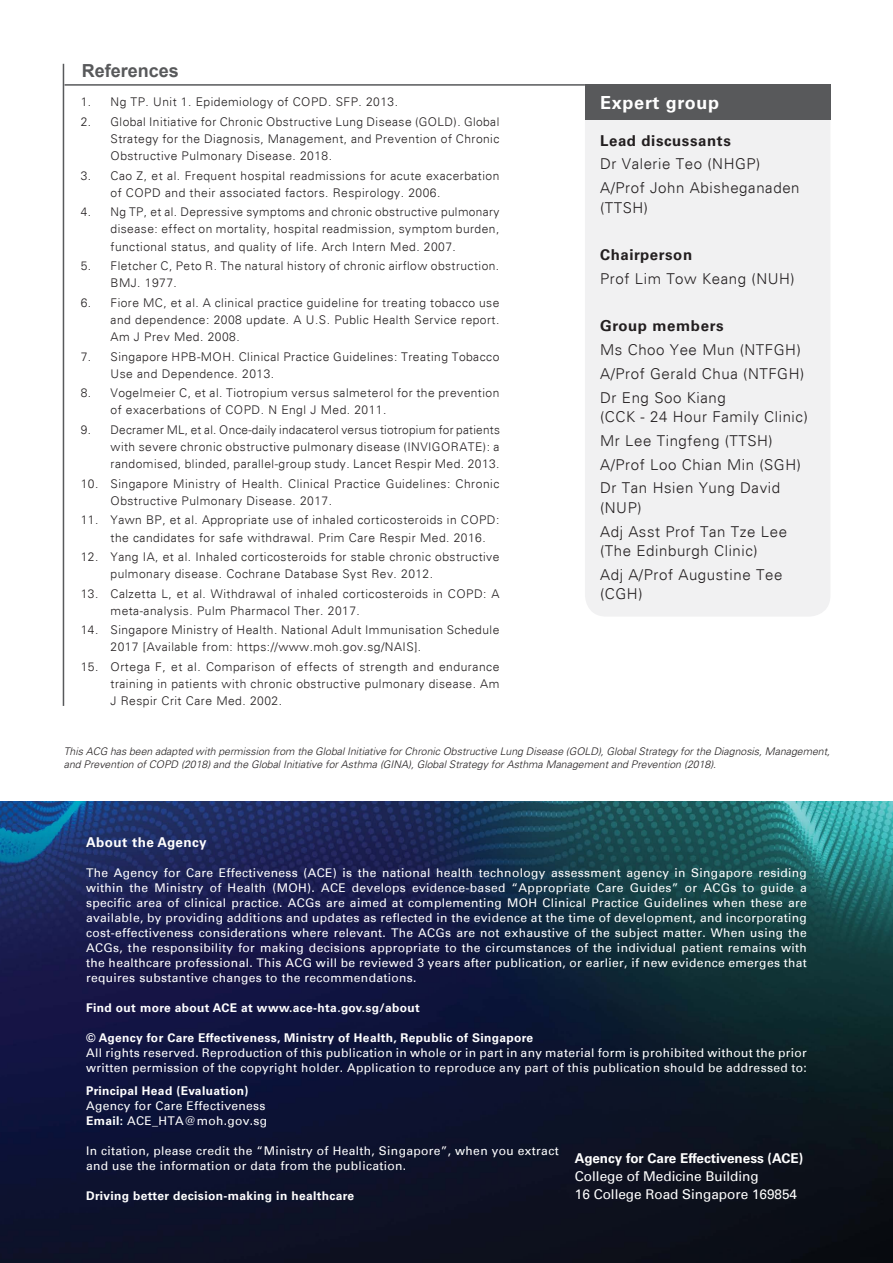
<style>
.page{position:relative;width:893px;height:1263px;background:#fff}
.page>*{position:absolute;margin:0;border:0;box-sizing:border-box;transform-origin:0 0}
.t1{font:700 18px "Univers";letter-spacing:.04em;color:#fff}
.t2{font:700 18px "Arial";color:#58595b}
.t3{font:300 15px/23.7px "Univers";letter-spacing:.04em;color:#231f20}
.t4{font:700 15px "Univers";letter-spacing:.04em;color:#231f20}
.t5{font:13.5px/18px "Univers";color:#fff}
.t6{font:700 13.5px "Univers";color:#fff}
.t7{font:700 13.5px "Univers";letter-spacing:.03em;color:#fff}
.t8{font:300 12px/17.2px "Univers";letter-spacing:.04em;color:#231f20}
.t9{font:12px/15px "Univers";letter-spacing:.03em;color:#fff}
.t10{font:700 12px "Univers";letter-spacing:.03em;color:#fff}
.t11{font:italic 300 10.5px/12.6px "Univers";color:#231f20}
.s1{font-weight:700}
</style>
<div class="page">
<img style="left:0;top:802px;width:893px;height:461px">
<hr style="left:63px;top:64px;width:1px;height:642px;background:#58595b">
<hr style="left:65px;top:84px;width:765px;height:2px;background:#58595b">
<div style="left:585px;top:120px;width:245px;height:496px;background:#f1f1f2"></div>
<div style="left:585px;top:84px;width:245px;height:36px;background:#58595b"></div>
<h1 class="t2" style="left:82px;top:58px;width:99px">References</h1>
<p class="t8" style="left:81px;top:93px;width:319px">1. Ng TP. Unit 1. Epidemiology of COPD. SFP. 2013.</p>
<p class="t8" style="left:111px;top:113px;width:390px;text-align:justify;text-indent:-30px">2. Global Initiative for Chronic Obstructive Lung Disease (GOLD). Global Strategy for the Diagnosis, Management, and Prevention of Chronic Obstructive Pulmonary Disease. 2018.</p>
<p class="t8" style="left:111px;top:167px;width:390px;text-indent:-30px">3. Cao Z, et al. Frequent hospital readmissions for acute exacerbation of COPD and their associated factors. Respirology. 2006.</p>
<p class="t8" style="left:111px;top:203px;width:390px;text-align:justify;text-indent:-30px">4. Ng TP, et al. Depressive symptoms and chronic obstructive pulmonary disease: effect on mortality, hospital readmission, symptom burden, functional status, and quality of life. Arch Intern Med. 2007.</p>
<p class="t8" style="left:111px;top:257px;width:390px;text-indent:-30px">5. Fletcher C, Peto R. The natural history of chronic airflow obstruction.<br>BMJ. 1977.</p>
<p class="t8" style="left:111px;top:294px;width:390px;text-align:justify;text-indent:-30px">6. Fiore MC, et al. A clinical practice guideline for treating tobacco use and dependence: 2008 update. A U.S. Public Health Service report.<br>Am J Prev Med. 2008.</p>
<p class="t8" style="left:111px;top:348px;width:390px;text-indent:-30px">7. Singapore HPB-MOH. Clinical Practice Guidelines: Treating Tobacco<br>Use and Dependence. 2013.</p>
<p class="t8" style="left:111px;top:384px;width:390px;text-indent:-30px">8. Vogelmeier C, et al. Tiotropium versus salmeterol for the prevention of exacerbations of COPD. N Engl J Med. 2011.</p>
<p class="t8" style="left:111px;top:421px;width:391px;text-align:justify;text-indent:-30px">9. Decramer ML, et al. Once-daily indacaterol versus tiotropium for patients with severe chronic obstructive pulmonary disease (INVIGORATE): a randomised, blinded, parallel-group study. Lancet Respir Med. 2013.</p>
<p class="t8" style="left:111px;top:475px;width:390px;text-indent:-30px">10. Singapore Ministry of Health. Clinical Practice Guidelines: Chronic<br>Obstructive Pulmonary Disease. 2017.</p>
<p class="t8" style="left:111px;top:511px;width:390px;text-indent:-30px">11. Yawn BP, et al. Appropriate use of inhaled corticosteroids in COPD: the candidates for safe withdrawal. Prim Care Respir Med. 2016.</p>
<p class="t8" style="left:111px;top:548px;width:390px;text-indent:-30px">12. Yang IA, et al. Inhaled corticosteroids for stable chronic obstructive pulmonary disease. Cochrane Database Syst Rev. 2012.</p>
<p class="t8" style="left:111px;top:585px;width:390px;text-indent:-30px">13. Calzetta L, et al. Withdrawal of inhaled corticosteroids in COPD: A meta-analysis. Pulm Pharmacol Ther. 2017.</p>
<p class="t8" style="left:111px;top:621px;width:390px;text-indent:-30px">14. Singapore Ministry of Health. National Adult Immunisation Schedule<br>2017 [Available from: https://www.moh.gov.sg/NAIS].</p>
<p class="t8" style="left:111px;top:658px;width:391px;text-align:justify;text-indent:-30px">15. Ortega F, et al. Comparison of effects of strength and endurance training in patients with chronic obstructive pulmonary disease. Am J Respir Crit Care Med. 2002.</p>
<h1 class="t1" style="left:600px;top:92px;width:121px">Expert group</h1>
<p class="t4" style="left:600px;top:131px;width:132px">Lead discussants</p>
<p class="t3" style="left:600px;top:152px;width:201px">Dr Valerie Teo (NHGP)<br>A/Prof John Abisheganaden</p>
<p class="t3" style="left:600px;top:195px;width:50px">(TTSH)</p>
<p class="t4" style="left:600px;top:246px;width:94px">Chairperson</p>
<p class="t3" style="left:600px;top:267px;width:196px">Prof Lim Tow Keang (NUH)</p>
<p class="t4" style="left:600px;top:317px;width:125px">Group members</p>
<p class="t3" style="left:600px;top:338px;width:206px">Ms Choo Yee Mun (NTFGH)<br>A/Prof Gerald Chua (NTFGH)<br>Dr Eng Soo Kiang</p>
<p class="t3" style="left:600px;top:405px;width:209px">(CCK - 24 Hour Family Clinic)<br>Mr Lee Tingfeng (TTSH)<br>A/Prof Loo Chian Min (SGH)<br>Dr Tan Hsien Yung David</p>
<p class="t3" style="left:600px;top:496px;width:188px">(NUP)<br>Adj Asst Prof Tan Tze Lee</p>
<p class="t3" style="left:600px;top:539px;width:184px">(The Edinburgh Clinic)<br>Adj A/Prof Augustine Tee</p>
<p class="t3" style="left:600px;top:582px;width:44px">(CGH)</p>
<p class="t11" style="left:64px;top:745px;width:768px">This ACG has been adapted with permission from the Global Initiative for Chronic Obstructive Lung Disease (GOLD), Global Strategy for the Diagnosis, Management, and Prevention of COPD (2018) and the Global Initiative for Asthma (GINA), Global Strategy for Asthma Management and Prevention (2018).</p>
<p class="t7" style="left:86px;top:834px;width:122px">About the Agency</p>
<p class="t9" style="left:86px;top:865px;width:722px;text-align:justify">The Agency for Care Effectiveness (ACE) is the national health technology assessment agency in Singapore residing within the Ministry of Health (MOH). ACE develops evidence-based “Appropriate Care Guides” or ACGs to guide a specific area of clinical practice. ACGs are aimed at complementing MOH Clinical Practice Guidelines when these are available, by providing additions and updates as reflected in the evidence at the time of development, and incorporating cost-effectiveness considerations where relevant. The ACGs are not exhaustive of the subject matter. When using the ACGs, the responsibility for making decisions appropriate to the circumstances of the individual patient remains with the healthcare professional. This ACG will be reviewed 3 years after publication, or earlier, if new evidence emerges that requires substantive changes to the recommendations.</p>
<p class="t10" style="left:86px;top:1000px;width:335px">Find out more about ACE at www.ace-hta.gov.sg/about</p>
<p class="t10" style="left:86px;top:1030px;width:449px">© Agency for Care Effectiveness, Ministry of Health, Republic of Singapore</p>
<p class="t9" style="left:86px;top:1045px;width:722px">All rights reserved. Reproduction of this publication in whole or in part in any material form is prohibited without the prior written permission of the copyright holder. Application to reproduce any part of this publication should be addressed to:</p>
<p class="t10" style="left:86px;top:1084px;width:164px">Principal Head (Evaluation)</p>
<p class="t9" style="left:86px;top:1099px;width:183px">Agency for Care Effectiveness<br><span class="s1">Email:</span> ACE_HTA@moh.gov.sg</p>
<p class="t9" style="left:86px;top:1144px;width:474px">In citation, please credit the “Ministry of Health, Singapore”, when you extract and use the information or data from the publication.</p>
<p class="t10" style="left:86px;top:1189px;width:270px">Driving better decision-making in healthcare</p>
<p class="t6" style="left:575px;top:1150px;width:230px">Agency for Care Effectiveness (ACE)</p>
<p class="t5" style="left:575px;top:1168px;width:224px">College of Medicine Building<br>16 College Road Singapore 169854</p>
</div>
